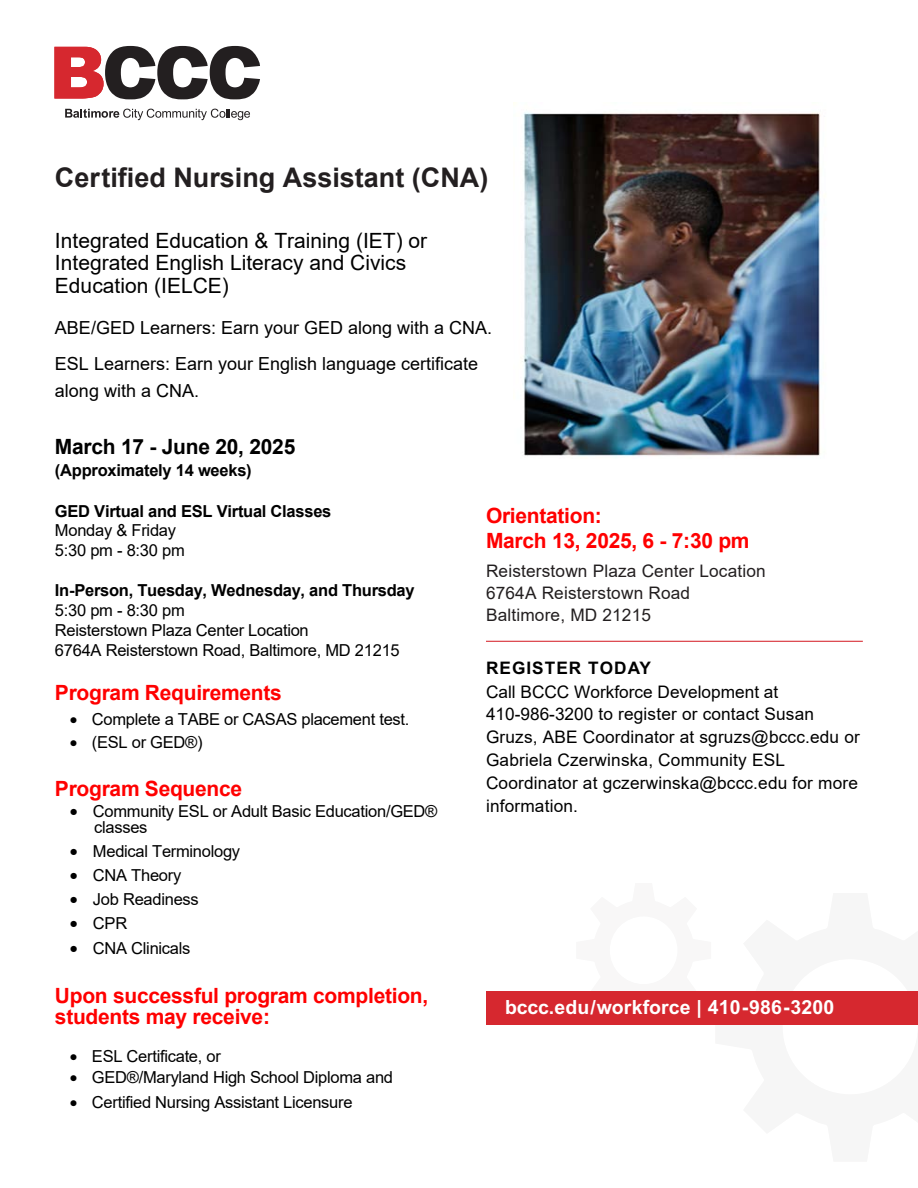
<style>
.page{position:relative;width:918px;height:1188px;background:#fff}
.page>*{position:absolute;margin:0;border:0;box-sizing:border-box;transform-origin:0 0}
.t1{font:700 27px "Arial";color:#231f20}
.t2{font:700 21px/21px "Arial";letter-spacing:-.015em;color:#f00}
.t3{font:21px/22.5px "Arial";color:#000}
.t4{font:700 21px "Arial";letter-spacing:-.01em;color:#000}
.t5{font:700 19.5px "Arial MT Pro";letter-spacing:.01em;color:#fff}
.t6{font:18px/36px "Arial";color:#000}
.t7{font:17.25px/22.8px "Arial";letter-spacing:.01em;color:#000}
.t8{font:17.25px/22px "Arial";letter-spacing:.01em;color:#231f20}
.t9{font:700 17.25px "Arial MT Pro";letter-spacing:.06em;color:#000}
.t10{font:16.5px/20px "Arial";letter-spacing:-.015em;color:#000}
.t11{font:700 16.5px "Arial";letter-spacing:-.015em;color:#000}
</style>
<div class="page">
<img style="left:514px;top:102px;width:306px;height:356px">
<div style="left:486px;top:991px;width:432px;height:34px;background:#d6282f"></div>
<svg style="left:65px;top:109px;width:185px;height:11px"></svg>
<svg style="left:54px;top:46px;width:206px;height:53px"></svg>
<hr style="left:486px;top:641px;width:377px;height:1px;background:#d6282f">
<h1 class="t1" style="left:55px;top:158px;width:435px">Certified Nursing Assistant (CNA)</h1>
<p class="t3" style="left:55px;top:229px;width:374px">Integrated Education &amp; Training (IET) or<br>Integrated English Literacy and Civics<br>Education (IELCE)</p>
<p class="t6" style="left:55px;top:310px;width:439px">ABE/GED Learners: Earn your GED along with a CNA.<br>ESL Learners: Earn your English language certificate</p>
<p class="t6" style="left:55px;top:372px;width:146px">along with a CNA.</p>
<p class="t4" style="left:55px;top:431px;width:242px">March 17 - June 20, 2025</p>
<p class="t11" style="left:55px;top:458px;width:198px">(Approximately 14 weeks)</p>
<p class="t11" style="left:55px;top:499px;width:278px">GED Virtual and ESL Virtual Classes</p>
<p class="t10" style="left:55px;top:521px;width:131px">Monday &amp; Friday<br>5:30 pm - 8:30 pm</p>
<p class="t11" style="left:55px;top:578px;width:361px">In-Person, Tuesday, Wednesday, and Thursday</p>
<p class="t10" style="left:55px;top:600px;width:346px">5:30 pm - 8:30 pm<br>Reisterstown Plaza Center Location<br>6764A Reisterstown Road, Baltimore, MD 21215</p>
<p class="t2" style="left:55px;top:683px;width:228px">Program Requirements</p>
<p class="t10" style="left:70px;top:709px;width:341px">• Complete a TABE or CASAS placement test.</p>
<p class="t10" style="left:70px;top:732px;width:134px">• (ESL or GED®)</p>
<p class="t2" style="left:55px;top:778px;width:189px">Program Sequence</p>
<p class="t10" style="left:94px;top:803px;width:345px;line-height:16.5px;text-indent:-24px">• Community ESL or Adult Basic Education/GED® classes</p>
<p class="t10" style="left:70px;top:841px;width:172px">• Medical Terminology</p>
<p class="t10" style="left:70px;top:865px;width:113px">• CNA Theory</p>
<p class="t10" style="left:70px;top:889px;width:130px">• Job Readiness</p>
<p class="t10" style="left:70px;top:913px;width:59px">• CPR</p>
<p class="t10" style="left:70px;top:938px;width:122px">• CNA Clinicals</p>
<p class="t2" style="left:55px;top:985px;width:375px">Upon successful program completion, students may receive:</p>
<p class="t10" style="left:70px;top:1046px;width:152px">• ESL Certificate, or</p>
<p class="t10" style="left:70px;top:1068px;width:325px">• GED®/Maryland High School Diploma and</p>
<p class="t10" style="left:70px;top:1092px;width:284px">• Certified Nursing Assistant Licensure</p>
<p class="t2" style="left:486px;top:503px;width:265px;line-height:25.2px">Orientation:<br>March 13, 2025, 6 - 7:30 pm</p>
<p class="t8" style="left:486px;top:560px;width:281px">Reisterstown Plaza Center Location<br>6764A Reisterstown Road<br>Baltimore, MD 21215</p>
<p class="t9" style="left:486px;top:658px;width:166px">REGISTER TODAY</p>
<p class="t7" style="left:486px;top:680px;width:375px">Call BCCC Workforce Development at 410-986-3200 to register or contact Susan Gruzs, ABE Coordinator at sgruzs@bccc.edu or Gabriela Czerwinska, Community ESL Coordinator at gczerwinska@bccc.edu for more information.</p>
<p class="t5" style="left:505px;top:995px;width:331px">bccc.edu/workforce | 410-986-3200</p>
</div>
